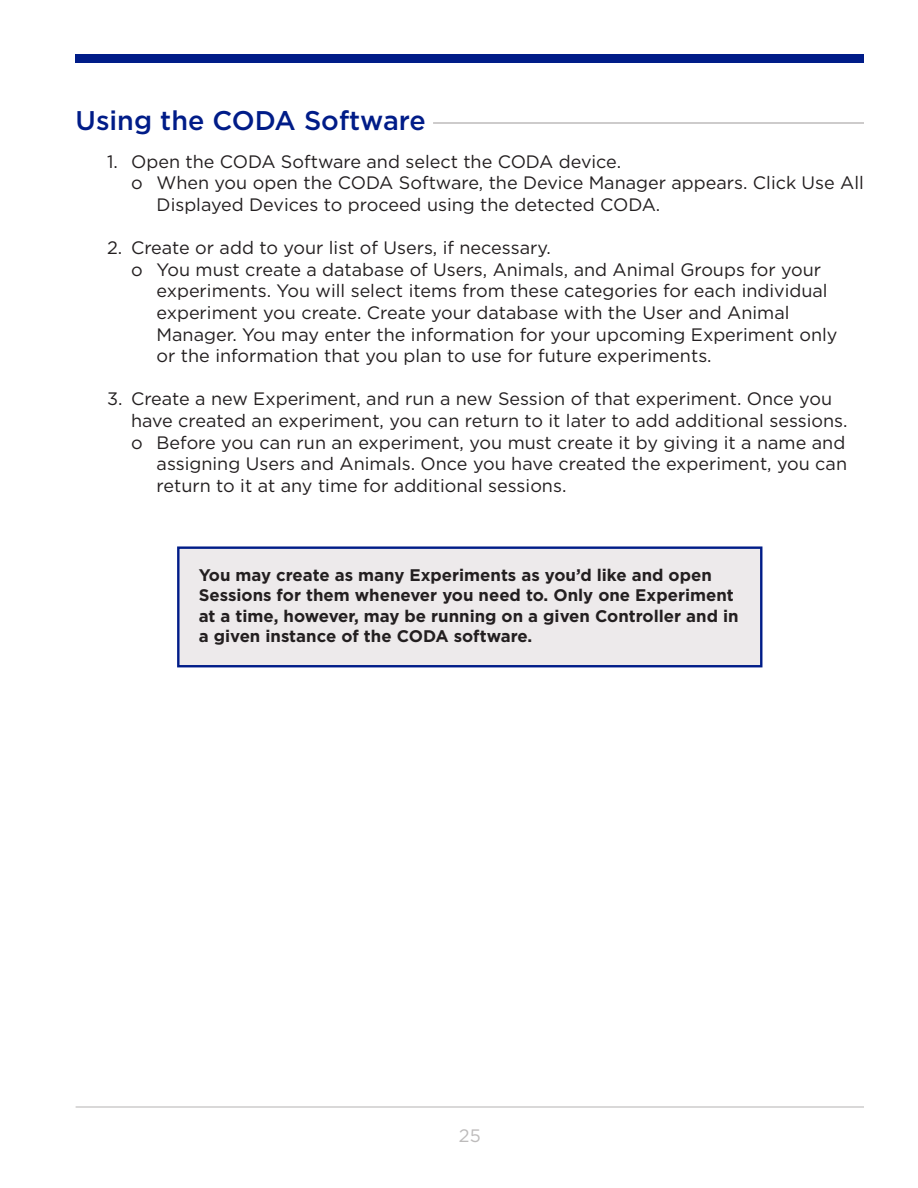
<style>
.page{position:relative;width:918px;height:1188px;background:#fff}
.page>*{position:absolute;margin:0;border:0;box-sizing:border-box;transform-origin:0 0}
.t1{font:500 27px "Gotham";color:#001c88}
.t2{font:18px/21.6px "Gotham";color:#231f20}
.t3{font:18px "Gotham";color:#bdbbbb}
.t4{font:700 16.8px/20.1px "Gotham";color:#231f20}
</style>
<div class="page">
<hr style="left:76px;top:1106px;width:788px;height:2px;background:#bdbbbb">
<div style="left:76px;top:54px;width:788px;height:9px;background:#001c88"></div>
<hr style="left:433px;top:122px;width:431px;height:2px;background:#bdbbbb">
<div style="left:177px;top:546px;width:585px;height:121px;background:#edeaeb;border:2px solid #001c88"></div>
<p class="t1" style="left:76px;top:102px;width:352px">Using the CODA Software</p>
<p class="t2" style="left:107px;top:150px;width:516px">1. Open the CODA Software and select the CODA device.</p>
<p class="t2" style="left:157px;top:172px;width:709px;text-indent:-26px">o When you open the CODA Software, the Device Manager appears. Click Use All<br>Displayed Devices to proceed using the detected CODA.</p>
<p class="t2" style="left:107px;top:237px;width:445px">2. Create or add to your list of Users, if necessary.</p>
<p class="t2" style="left:157px;top:258px;width:682px;text-indent:-26px">o You must create a database of Users, Animals, and Animal Groups for your experiments. You will select items from these categories for each individual experiment you create. Create your database with the User and Animal Manager. You may enter the information for your upcoming Experiment only or the information that you plan to use for future experiments.</p>
<p class="t2" style="left:107px;top:388px;width:726px">3. Create a new Experiment, and run a new Session of that experiment. Once you</p>
<p class="t2" style="left:131px;top:409px;width:718px">have created an experiment, you can return to it later to add additional sessions.</p>
<p class="t2" style="left:131px;top:431px;width:716px">o Before you can run an experiment, you must create it by giving it a name and</p>
<p class="t2" style="left:157px;top:453px;width:692px">assigning Users and Animals. Once you have created the experiment, you can</p>
<p class="t2" style="left:157px;top:474px;width:411px">return to it at any time for additional sessions.</p>
<p class="t4" style="left:199px;top:565px;width:541px">You may create as many Experiments as you’d like and open Sessions for them whenever you need to. Only one Experiment at a time, however, may be running on a given Controller and in a given instance of the CODA software.</p>
<p class="t3" style="left:459px;top:1124px;width:23px">25</p>
</div>
